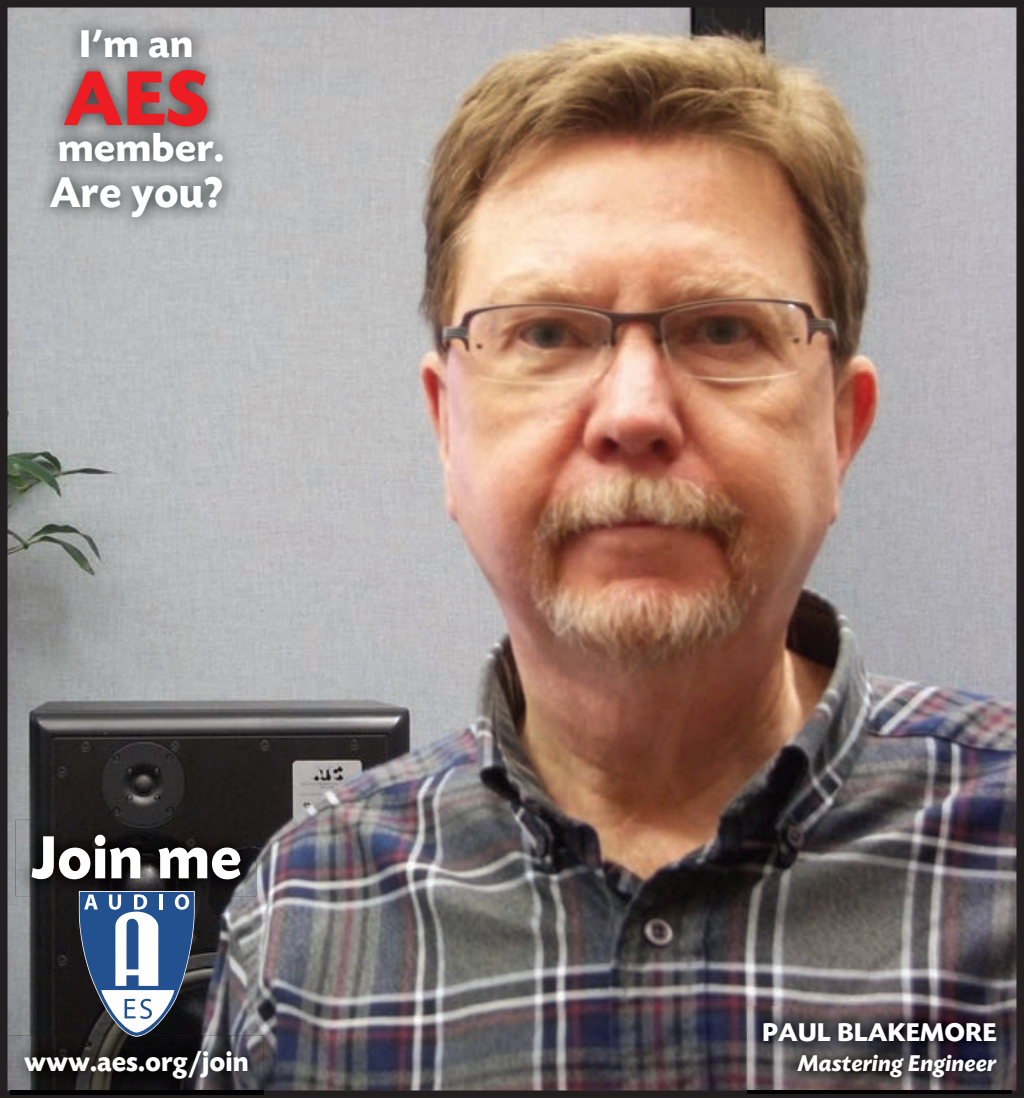
<style>
.page{position:relative;width:1024px;height:1098px;background:#fff}
.page>*{position:absolute;margin:0;border:0;box-sizing:border-box;transform-origin:0 0}
.t1{font:700 81.6px "Today SB";color:#ee1d23}
.t2{font:700 63.9px "Today SB";color:#fff;scale:.94 1}
.t3{font:700 45.3px "Today SB";color:#fff;scale:.94 1}
.t4{font:700 40.8px "Today SB";color:#fff}
.t5{font:700 29.1px "Today SB";color:#fff;scale:.94 1}
.t6{font:700 27px "Today SB";color:#fff}
.t7{font:italic 700 24px "Today SB";color:#fff}
</style>
<div class="page">
<img style="left:0;top:0;width:1023px;height:1098px">
<img style="left:35px;top:14px;width:203px;height:219px">
<img style="left:10px;top:1035px;width:253px;height:60px">
<img style="left:16px;top:819px;width:240px;height:77px">
<svg style="left:79px;top:891px;width:116px;height:145px"></svg>
<img style="left:747px;top:1006px;width:264px;height:87px">
<h3 class="t4" style="left:79px;top:22px;width:116px">I’m an</h3>
<h1 class="t1" style="left:63px;top:54px;width:147px">AES</h1>
<h3 class="t4" style="left:58px;top:126px;width:168px">member.</h3>
<h3 class="t3" style="left:50px;top:168px;width:186px">Are you?</h3>
<h2 class="t2" style="left:31px;top:823px;width:225px">Join me</h2>
<p class="t5" style="left:24px;top:1045px;width:240px">www.aes.org/join</p>
<p class="t6" style="left:761px;top:1017px;width:236px">PAUL BLAKEMORE</p>
<p class="t7" style="left:798px;top:1050px;width:199px">Mastering Engineer</p>
</div>
